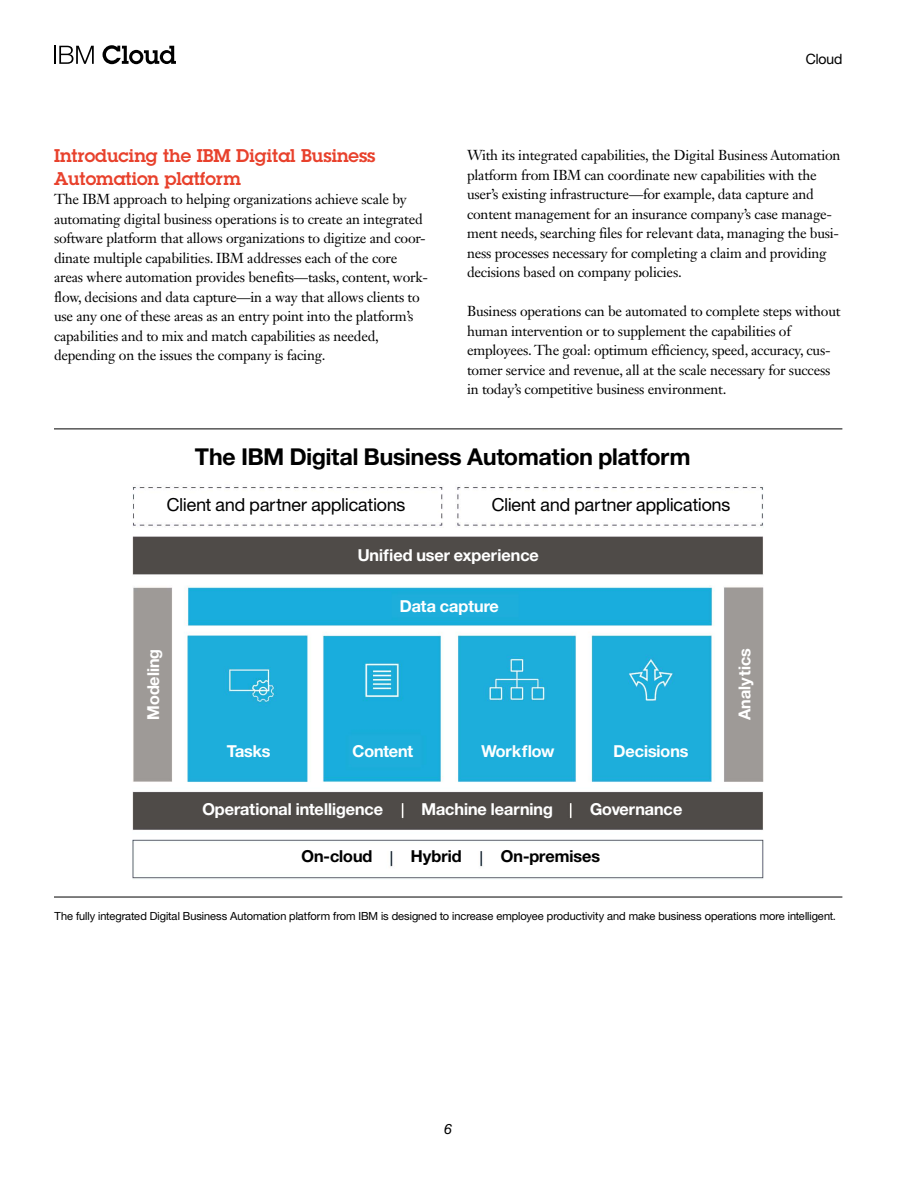
<style>
.page{position:relative;width:918px;height:1188px;background:#fff}
.page>*{position:absolute;margin:0;border:0;box-sizing:border-box;transform-origin:0 0}
.t1{font:23.25px "Helv Neue Boldfor IBM";color:#000}
.t2{font:18px "Helv Neuefor IBM";color:#000}
.t3{font:600 18px/22.5px "Lubalin Graph Std";color:#e8412c}
.t4{font:16.5px "Helv Neue Boldfor IBM";color:#fff}
.t5{font:16.5px "Helv Neue Boldfor IBM";color:#000}
.t6{font:14.25px/19.5px "Janson Text LT Std";letter-spacing:-.015em;color:#000}
.t7{font:14.25px "Helv Neue Romanfor IBM";color:#000}
.t8{font:14.25px "Helv Neue Roman Italicfor IBM";color:#000}
.t9{font:11.25px "Helv Neue Romanfor IBM";color:#000}
</style>
<div class="page">
<svg style="left:54px;top:46px;width:40px;height:18px"></svg>
<svg style="left:103px;top:45px;width:73px;height:19px"></svg>
<img style="left:133px;top:487px;width:631px;height:392px">
<hr style="left:54px;top:429px;width:788px;height:1px;background:#000">
<hr style="left:54px;top:897px;width:788px;height:1px;background:#000">
<h2 class="t3" style="left:54px;top:145px;width:323px">Introducing the IBM Digital Business<br>Automation platform</h2>
<p class="t6" style="left:54px;top:190px;width:376px">The IBM approach to helping organizations achieve scale by automating digital business operations is to create an integrated software platform that allows organizations to digitize and coor&shy;dinate multiple capabilities. IBM addresses each of the core areas where automation provides benefits—tasks, content, work&shy;flow, decisions and data capture—in a way that allows clients to use any one of these areas as an entry point into the platform’s capabilities and to mix and match capabilities as needed, depending on the issues the company is facing.</p>
<p class="t7" style="left:806px;top:50px;width:38px">Cloud</p>
<p class="t6" style="left:467px;top:145px;width:375px">With its integrated capabilities, the Digital Business Automation platform from IBM can coordinate new capabilities with the user’s existing infrastructure—for example, data capture and content management for an insurance company’s case manage&shy;ment needs, searching files for relevant data, managing the busi&shy;ness processes necessary for completing a claim and providing decisions based on company policies.</p>
<p class="t6" style="left:467px;top:302px;width:375px">Business operations can be automated to complete steps without human intervention or to supplement the capabilities of employees. The goal: optimum efficiency, speed, accuracy, cus&shy;tomer service and revenue, all at the scale necessary for success in today’s competitive business environment.</p>
<h1 class="t1" style="left:195px;top:442px;width:497px">The IBM Digital Business Automation platform</h1>
<p class="t2" style="left:167px;top:494px;width:240px">Client and partner applications</p>
<p class="t2" style="left:492px;top:494px;width:240px">Client and partner applications</p>
<p class="t4" style="left:358px;top:545px;width:183px">Unified user experience</p>
<p class="t4" style="left:400px;top:596px;width:101px">Data capture</p>
<p class="t4" style="left:143px;top:720px;width:72px;rotate:-90deg">Modeling</p>
<p class="t4" style="left:734px;top:720px;width:73px;rotate:-90deg">Analytics</p>
<p class="t4" style="left:352px;top:741px;width:62px">Content</p>
<p class="t4" style="left:481px;top:741px;width:75px">Workflow</p>
<p class="t4" style="left:614px;top:741px;width:76px">Decisions</p>
<p class="t4" style="left:227px;top:741px;width:45px">Tasks</p>
<p class="t4" style="left:202px;top:799px;width:182px">Operational intelligence</p>
<p class="t4" style="left:421px;top:799px;width:133px">Machine learning</p>
<p class="t4" style="left:590px;top:799px;width:94px">Governance</p>
<p class="t5" style="left:302px;top:846px;width:72px">On-cloud</p>
<p class="t5" style="left:411px;top:846px;width:52px">Hybrid</p>
<p class="t5" style="left:501px;top:846px;width:101px">On-premises</p>
<p class="t9" style="left:54px;top:909px;width:783px">The fully integrated Digital Business Automation platform from IBM is designed to increase employee productivity and make business operations more intelligent.</p>
<p class="t8" style="left:444px;top:1120px;width:10px">6</p>
</div>
